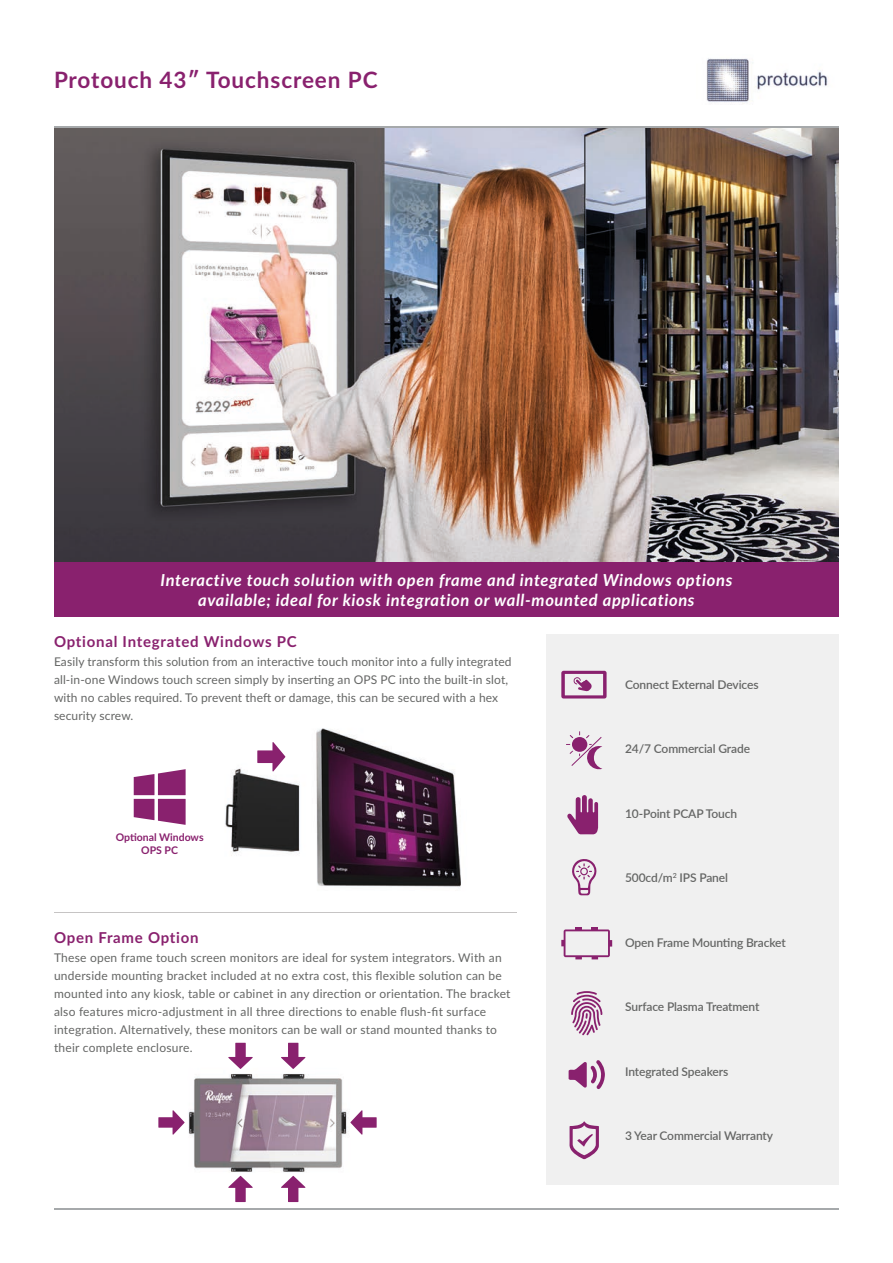
<style>
.page{position:relative;width:893px;height:1263px;background:#fff}
.page>*{position:absolute;margin:0;border:0;box-sizing:border-box;transform-origin:0 0}
.t1{font:700 22.5px "Lato";letter-spacing:.04em;color:#89216e}
.t2{font:italic 700 16.5px/19.8px "Lato";letter-spacing:.04em;color:#fff;text-align:center}
.t3{font:700 15px "Lato";letter-spacing:.05em;color:#89216e}
.t4{font:12px/18px "Lato";letter-spacing:.02em;color:#656665}
.t5{font:600 12px "Lato";letter-spacing:-.01em;color:#656665}
.t6{font:700 10.5px/12.6px "Lato";color:#89216e;text-align:center}
</style>
<div class="page">
<img style="left:706px;top:58px;width:122px;height:46px">
<img style="left:54px;top:127px;width:785px;height:436px">
<hr style="left:54px;top:126px;width:785px;height:1px;background:#a6a9ab">
<hr style="left:54px;top:1208px;width:785px;height:1px;background:#a6a9ab">
<hr style="left:54px;top:912px;width:463px;height:1px;background:#c6c4c4">
<div style="left:546px;top:634px;width:293px;height:551px;background:#f0f0f0"></div>
<img style="left:133px;top:728px;width:328px;height:160px">
<img style="left:188px;top:1057px;width:160px;height:119px">
<svg style="left:571px;top:737px;width:31px;height:29px"></svg>
<svg style="left:586px;top:744px;width:16px;height:25px"></svg>
<svg style="left:569px;top:1121px;width:30px;height:39px"></svg>
<svg style="left:567px;top:795px;width:31px;height:39px"></svg>
<svg style="left:569px;top:1060px;width:36px;height:29px"></svg>
<svg style="left:571px;top:991px;width:31px;height:44px"></svg>
<svg style="left:572px;top:859px;width:25px;height:36px"></svg>
<svg style="left:228px;top:1043px;width:25px;height:26px"></svg>
<svg style="left:228px;top:1176px;width:25px;height:26px"></svg>
<svg style="left:158px;top:1110px;width:27px;height:25px"></svg>
<svg style="left:350px;top:1110px;width:27px;height:25px"></svg>
<svg style="left:257px;top:742px;width:28px;height:29px"></svg>
<svg style="left:281px;top:1043px;width:24px;height:26px"></svg>
<svg style="left:281px;top:1176px;width:24px;height:26px"></svg>
<svg style="left:134px;top:769px;width:52px;height:56px"></svg>
<svg style="left:561px;top:927px;width:51px;height:32px"></svg>
<div style="left:54px;top:563px;width:785px;height:54px;background:#89216e"></div>
<svg style="left:561px;top:671px;width:46px;height:27px"></svg>
<h1 class="t1" style="left:54px;top:64px;width:325px">Protouch 43″ Touchscreen PC</h1>
<h2 class="t2" style="left:160px;top:570px;width:573px">Interactive touch solution with open frame and integrated Windows options available; ideal for kiosk integration or wall-mounted applications</h2>
<p class="t3" style="left:54px;top:630px;width:244px">Optional Integrated Windows PC</p>
<p class="t4" style="left:54px;top:652px;width:459px">Easily transform this solution from an interactive touch monitor into a fully integrated all-in-one Windows touch screen simply by inserting an OPS PC into the built-in slot, with no cables required. To prevent theft or damage, this can be secured with a hex security screw.</p>
<p class="t6" style="left:116px;top:830px;width:89px">Optional Windows<br>OPS PC</p>
<p class="t3" style="left:54px;top:927px;width:146px">Open Frame Option</p>
<p class="t4" style="left:54px;top:948px;width:458px">These open frame touch screen monitors are ideal for system integrators. With an underside mounting bracket included at no extra cost, this flexible solution can be mounted into any kiosk, table or cabinet in any direction or orientation. The bracket also features micro-adjustment in all three directions to enable flush-fit surface integration. Alternatively, these monitors can be wall or stand mounted thanks to their complete enclosure.</p>
<p class="t5" style="left:625px;top:676px;width:135px">Connect External Devices</p>
<p class="t5" style="left:625px;top:740px;width:126px">24/7 Commercial Grade</p>
<p class="t5" style="left:625px;top:805px;width:113px">10-Point PCAP Touch</p>
<p class="t5" style="left:625px;top:869px;width:104px">500cd/m<sup>2</sup> IPS Panel</p>
<p class="t5" style="left:625px;top:934px;width:162px">Open Frame Mounting Bracket</p>
<p class="t5" style="left:625px;top:998px;width:136px">Surface Plasma Treatment</p>
<p class="t5" style="left:625px;top:1063px;width:105px">Integrated Speakers</p>
<p class="t5" style="left:625px;top:1127px;width:149px">3 Year Commercial Warranty</p>
</div>
